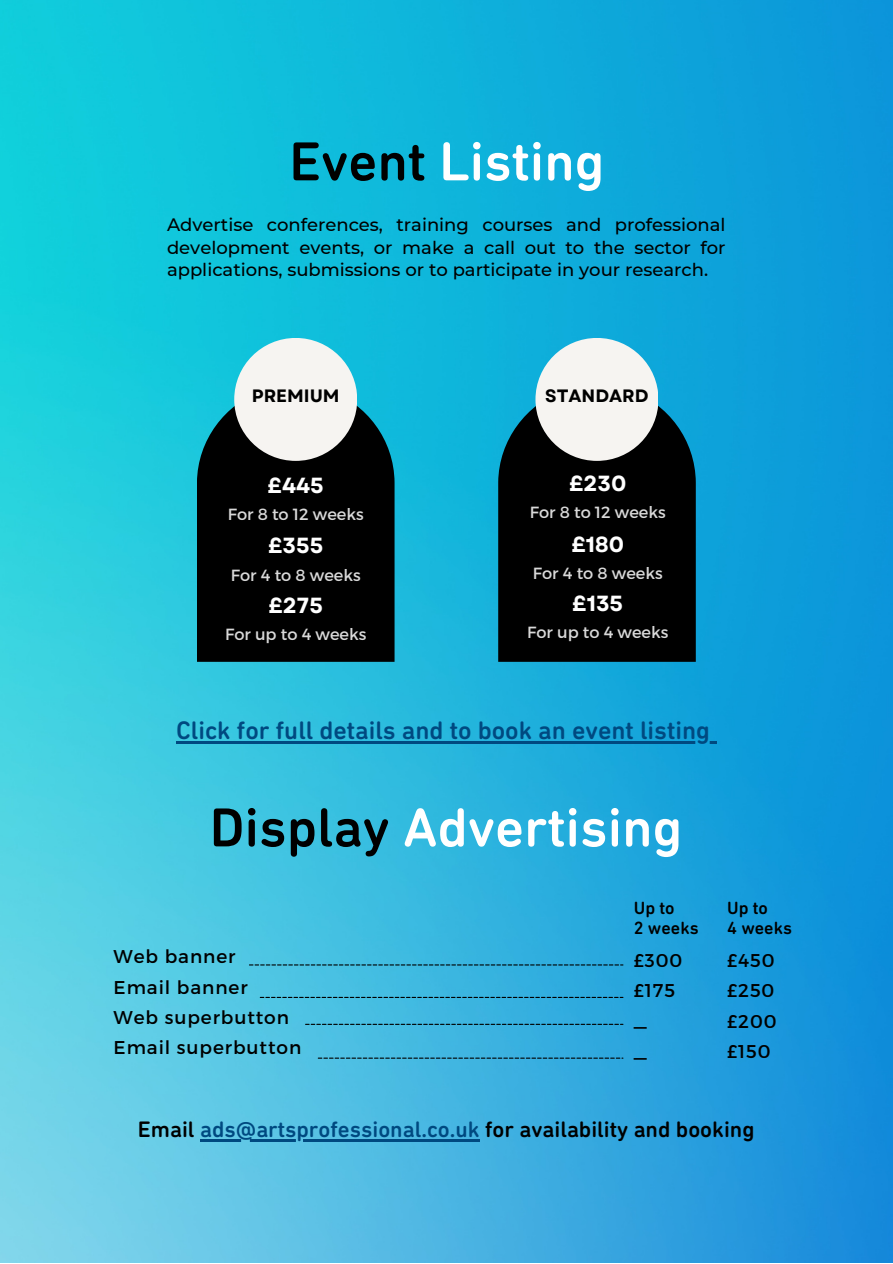
<style>
.page{position:relative;width:893px;height:1264px;background:#fff}
.page>*{position:absolute;margin:0;border:0;box-sizing:border-box;transform-origin:0 0}
.t1{font:500 55.8px "DIN Next Rounded LT Pro";color:#fff}
.t2{font:500 25.8px "DIN Next Rounded LT Pro";color:#004980}
.t3{font:22.95px "Montserrat";color:#000}
.t4{font:500 22.8px "DIN Next Rounded LT Pro";color:#000}
.t5{font:700 21.9px "Garet";color:#fff}
.t6{font:18.45px "Montserrat";letter-spacing:.05em;color:#000}
.t7{font:500 18px/22.5px "Montserrat";color:#000;text-align:justify}
.t8{font:500 18px "DIN Next Rounded LT Pro";color:#000}
.t9{font:700 17.85px "Garet";color:#000}
.t10{font:16.2px "Montserrat";color:#d9d9d9}
.s1{color:#000}
.s2{color:#004980}
</style>
<div class="page">
<img style="left:0;top:0;width:892px;height:1262px">
<svg style="left:197px;top:385px;width:197px;height:277px;background:#010d0f"></svg>
<div style="left:234px;top:338px;width:123px;height:123px;background:#f6f4f1;border-radius:50%"></div>
<svg style="left:498px;top:385px;width:197px;height:277px;background:#010c0f"></svg>
<div style="left:535px;top:338px;width:123px;height:123px;background:#f6f4f1;border-radius:50%"></div>
<hr style="left:176px;top:741px;width:534px;height:2px;background:#004980">
<svg style="left:710px;top:741px;width:6px;height:2px"></svg>
<svg style="left:249px;top:964px;width:374px;height:1px"></svg>
<svg style="left:260px;top:996px;width:363px;height:1px"></svg>
<svg style="left:305px;top:1023px;width:318px;height:1px"></svg>
<svg style="left:318px;top:1057px;width:305px;height:1px"></svg>
<hr style="left:200px;top:1139px;width:279px;height:2px;background:#004980">
<p class="t1" style="left:289px;top:138px;width:317px"><span class="s1">Event</span> Listing</p>
<p class="t7" style="left:167px;top:214px;width:560px">Advertise conferences, training courses and professional development events, or make a call out to the sector for applications, submissions or to participate in your research.</p>
<p class="t9" style="left:252px;top:383px;width:89px">PREMIUM</p>
<p class="t5" style="left:267px;top:469px;width:58px">£445</p>
<p class="t10" style="left:228px;top:503px;width:137px">For 8 to 12 weeks</p>
<p class="t5" style="left:268px;top:530px;width:57px">£355</p>
<p class="t10" style="left:231px;top:564px;width:131px">For 4 to 8 weeks</p>
<p class="t5" style="left:268px;top:589px;width:56px">£275</p>
<p class="t10" style="left:225px;top:623px;width:143px">For up to 4 weeks</p>
<p class="t9" style="left:545px;top:383px;width:105px">STANDARD</p>
<p class="t5" style="left:569px;top:468px;width:59px">£230</p>
<p class="t10" style="left:529px;top:502px;width:137px">For 8 to 12 weeks</p>
<p class="t5" style="left:571px;top:528px;width:54px">£180</p>
<p class="t10" style="left:533px;top:563px;width:131px">For 4 to 8 weeks</p>
<p class="t5" style="left:572px;top:588px;width:52px">£135</p>
<p class="t10" style="left:527px;top:622px;width:143px">For up to 4 weeks</p>
<p class="t2" style="left:176px;top:719px;width:535px">Click for full details and to book an event listing</p>
<p class="t1" style="left:210px;top:804px;width:474px"><span class="s1">Display</span> Advertising</p>
<p class="t6" style="left:114px;top:944px;width:123px">Web banner</p>
<p class="t6" style="left:114px;top:975px;width:136px">Email banner</p>
<p class="t6" style="left:114px;top:1005px;width:177px">Web superbutton</p>
<p class="t6" style="left:114px;top:1035px;width:189px">Email superbutton</p>
<p class="t8" style="left:633px;top:900px;width:42px">Up to</p>
<p class="t8" style="left:633px;top:920px;width:66px">2 weeks</p>
<p class="t6" style="left:633px;top:948px;width:50px">£300</p>
<p class="t6" style="left:633px;top:978px;width:43px">£175</p>
<p class="t3" style="left:633px;top:1001px;width:15px">_</p>
<p class="t3" style="left:633px;top:1031px;width:15px">_</p>
<p class="t8" style="left:727px;top:900px;width:42px">Up to</p>
<p class="t8" style="left:727px;top:920px;width:66px">4 weeks</p>
<p class="t6" style="left:727px;top:948px;width:49px">£450</p>
<p class="t6" style="left:727px;top:978px;width:49px">£250</p>
<p class="t6" style="left:727px;top:1009px;width:51px">£200</p>
<p class="t6" style="left:727px;top:1039px;width:45px">£150</p>
<p class="t4" style="left:138px;top:1119px;width:618px">Email <span class="s2">ads@artsprofessional.co.uk</span> for availability and booking</p>
</div>
